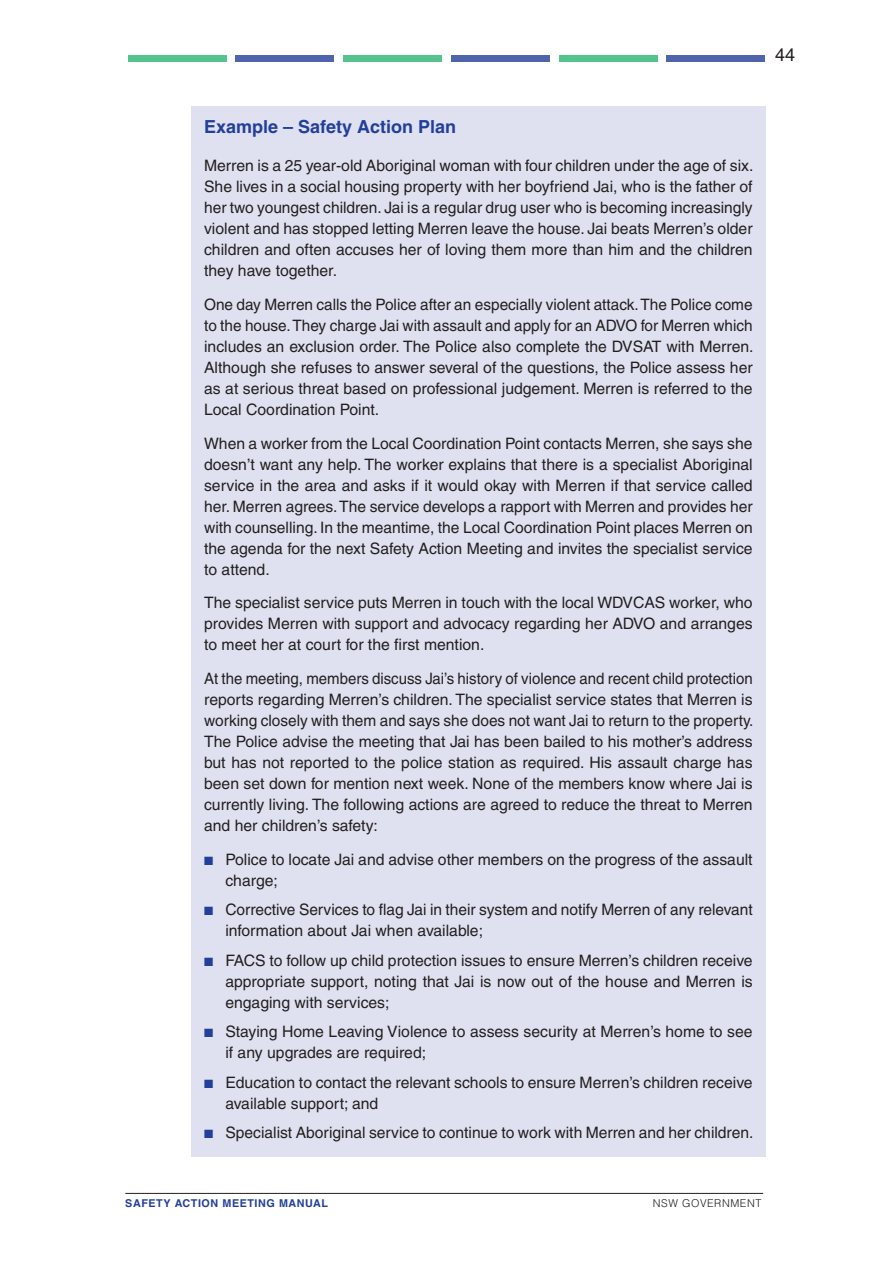
<style>
.page{position:relative;width:893px;height:1263px;background:#fff}
.page>*{position:absolute;margin:0;border:0;box-sizing:border-box;transform-origin:0 0}
.boxed_heading{font:700 18px "Helvetica LT";color:#223f99}
.t1{font:18px "Helvetica LT";color:#231f20}
.boxed_text{font:15.75px/21px "Helvetica LT";color:#231f20;text-align:justify}
.boxed_text-2{font:15.75px/21px "Helvetica LT";color:#231f20;text-align:justify;scale:.95 1}
.t2{font:700 10.8px "Helvetica LT";letter-spacing:.05em;color:#223f99}
.t3{font:300 10.8px "Helvetica LT";letter-spacing:.05em;color:#231f20}
.s1{color:#223f99}
</style>
<div class="page">
<div style="left:128px;top:55px;width:98px;height:6px;background:#55c38e"></div>
<div style="left:235px;top:55px;width:99px;height:6px;background:#4e65ad"></div>
<div style="left:343px;top:55px;width:99px;height:6px;background:#55c38e"></div>
<div style="left:451px;top:55px;width:99px;height:6px;background:#4e65ad"></div>
<div style="left:559px;top:55px;width:99px;height:6px;background:#55c38e"></div>
<div style="left:666px;top:55px;width:99px;height:6px;background:#4e65ad"></div>
<hr style="left:125px;top:1193px;width:638px;height:1px;background:#231f20">
<div style="left:191px;top:106px;width:574px;height:1051px;background:#e0e1f0"></div>
<p class="t1" style="left:775px;top:44px;width:22px">44</p>
<p class="boxed_heading" style="left:204px;top:116px;width:253px">Example – Safety Action Plan</p>
<p class="boxed_text" style="left:204px;top:155px;width:551px">Merren is a 25 year-old Aboriginal woman with four children under the age of six.<br>She lives in a social housing property with her boyfriend Jai, who is the father of her two youngest children. Jai is a regular drug user who is becoming increasingly violent and has stopped letting Merren leave the house. Jai beats Merren’s older children and often accuses her of loving them more than him and the children they have together.</p>
<p class="boxed_text" style="left:204px;top:294px;width:551px">One day Merren calls the Police after an especially violent attack. The Police come to the house. They charge Jai with assault and apply for an ADVO for Merren which includes an exclusion order. The Police also complete the DVSAT with Merren.<br>Although she refuses to answer several of the questions, the Police assess her as at serious threat based on professional judgement. Merren is referred to the Local Coordination Point.</p>
<p class="boxed_text" style="left:204px;top:432px;width:550px">When a worker from the Local Coordination Point contacts Merren, she says she doesn’t want any help. The worker explains that there is a specialist Aboriginal service in the area and asks if it would okay with Merren if that service called her. Merren agrees. The service develops a rapport with Merren and provides her with counselling. In the meantime, the Local Coordination Point places Merren on the agenda for the next Safety Action Meeting and invites the specialist service to attend.</p>
<p class="boxed_text" style="left:204px;top:592px;width:550px">The specialist service puts Merren in touch with the local WDVCAS worker, who provides Merren with support and advocacy regarding her ADVO and arranges to meet her at court for the first mention.</p>
<p class="boxed_text-2" style="left:204px;top:668px;width:580px">At the meeting, members discuss Jai’s history of violence and recent child protection reports regarding Merren’s children. The specialist service states that Merren is working closely with them and says she does not want Jai to return to the property.<br>The Police advise the meeting that Jai has been bailed to his mother’s address but has not reported to the police station as required. His assault charge has been set down for mention next week. None of the members know where Jai is currently living. The following actions are agreed to reduce the threat to Merren and her children’s safety:</p>
<p class="boxed_text" style="left:225px;top:849px;width:529px;text-indent:-21px"><span class="s1">■</span> Police to locate Jai and advise other members on the progress of the assault charge;</p>
<p class="boxed_text" style="left:225px;top:899px;width:529px;text-indent:-21px"><span class="s1">■</span> Corrective Services to flag Jai in their system and notify Merren of any relevant information about Jai when available;</p>
<p class="boxed_text" style="left:225px;top:950px;width:529px;text-indent:-21px"><span class="s1">■</span> FACS to follow up child protection issues to ensure Merren’s children receive appropriate support, noting that Jai is now out of the house and Merren is engaging with services;</p>
<p class="boxed_text" style="left:225px;top:1021px;width:529px;text-indent:-21px"><span class="s1">■</span> Staying Home Leaving Violence to assess security at Merren’s home to see if any upgrades are required;</p>
<p class="boxed_text" style="left:225px;top:1072px;width:529px;text-indent:-21px"><span class="s1">■</span> Education to contact the relevant schools to ensure Merren’s children receive available support; and</p>
<p class="boxed_text" style="left:204px;top:1122px;width:551px"><span class="s1">■</span> Specialist Aboriginal service to continue to work with Merren and her children.</p>
<p class="t2" style="left:125px;top:1197px;width:204px">SAFETY ACTION MEETING MANUAL</p>
<p class="t3" style="left:653px;top:1197px;width:110px">NSW GOVERNMENT</p>
</div>
